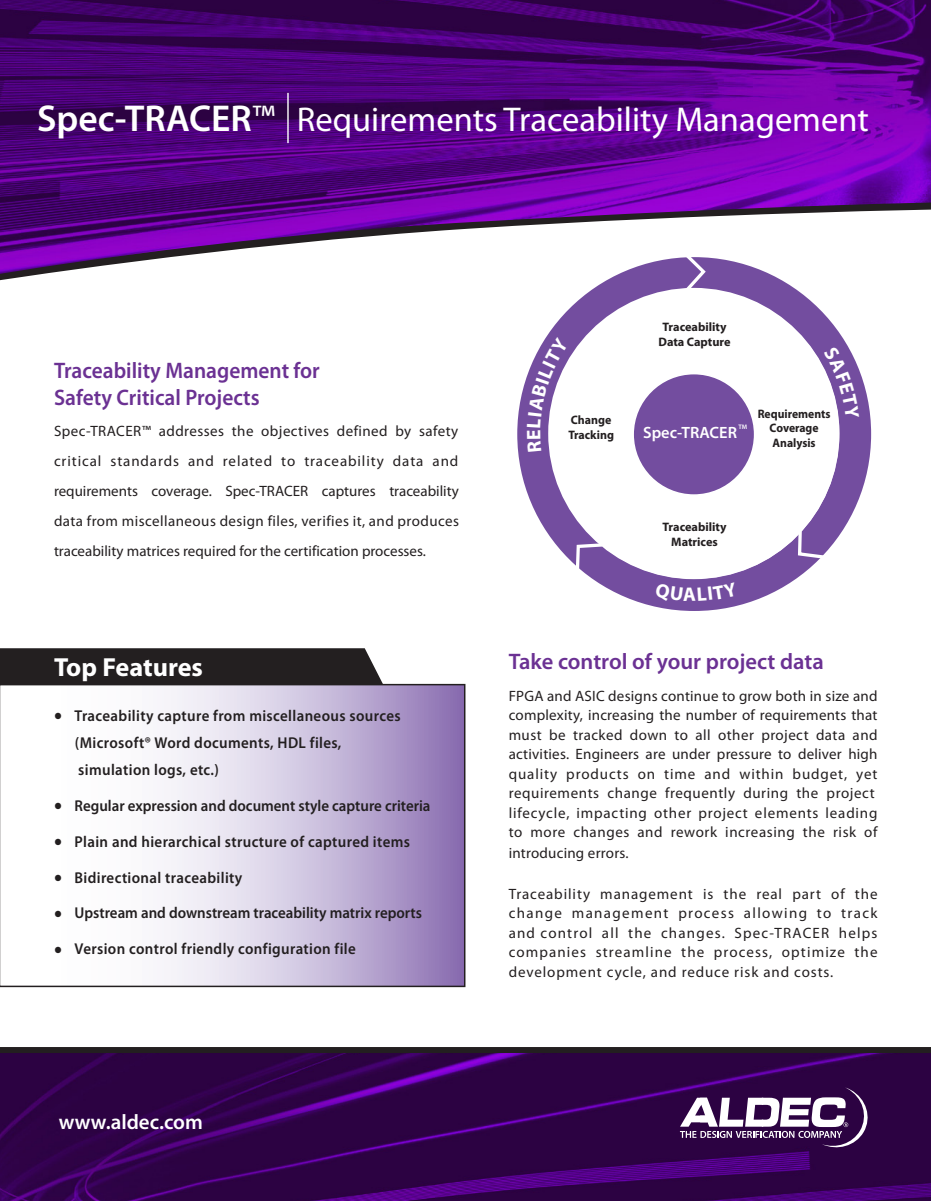
<style>
.page{position:relative;width:931px;height:1201px;background:#fff}
.page>*{position:absolute;margin:0;border:0;box-sizing:border-box;transform-origin:0 0}
.t1{font:34.5px "Myriad Pro";color:#fff}
.t2{font:700 26.25px "Myriad Pro";color:#fff}
.t3{font:600 22.5px "Myriad Pro";color:#6b3193;scale:.95 1}
.t4{font:600 22.5px "Myriad Pro";color:#6b3193}
.t5{font:600 21px "Myriad Pro";color:#fff}
.t6{font:600 16.35px "Myriad Pro";color:#fff}
.t7{font:600 15.75px "Myriad Pro";letter-spacing:.025em;color:#231f20;scale:.95 1}
.t8{font:600 15.75px "Myriad Pro";color:#231f20;scale:.95 1}
.t9{font:15px/19.5px "Myriad Pro";letter-spacing:.04em;color:#231f20;text-align:justify}
.t10{font:15px/19.5px "Myriad Pro";letter-spacing:.015em;color:#231f20}
.t11{font:15px/19.5px "Myriad Pro";letter-spacing:.08em;color:#231f20}
.t12{font:15px "Myriad Pro";letter-spacing:.06em;color:#231f20}
.t13{font:15px "Myriad Pro";color:#231f20}
.t14{font:15px "Myriad Pro";letter-spacing:.075em;color:#231f20}
.t15{font:700 12.3px/14.7px "Myriad Pro";color:#231f20;text-align:center}
.t16{font:700 12.3px/14.7px "Myriad Pro";color:#231f20;text-align:center;scale:.95 1}
.t17{font:600 6.6px "Myriad Pro";color:#fff}
.s1{font-weight:600;font-size:37.5px}
.s2{font-size:37.5px}
.s3{font-size:27px}
</style>
<div class="page">
<img style="left:0;top:1053px;width:930px;height:148px">
<svg style="left:680px;top:1087px;width:192px;height:64px"></svg>
<div style="left:0;top:648px;width:383px;height:36px;background:#231f20"></div>
<svg style="left:0;top:684px;width:465px;height:303px"></svg>
<div style="left:0;top:1047px;width:931px;height:6px;background:#231f20"></div>
<svg style="left:517px;top:370px;width:354px;height:241px"></svg>
<svg style="left:0;top:0;width:931px;height:278px;background:#6a2291"></svg>
<hr style="left:287px;top:93px;width:2px;height:50px;background:#fff">
<svg style="left:527px;top:251px;width:332px;height:350px"></svg>
<p class="t1" style="left:37px;top:98px;width:833px"><span class="s1">Spec-TRACER</span><span class="s2">™</span> Requirements Traceability Management</p>
<p class="t3" style="left:54px;top:356px;width:281px">Traceability Management for</p>
<p class="t3" style="left:54px;top:383px;width:218px">Safety Critical Projects</p>
<p class="t9" style="left:54px;top:421px;width:406px">Spec-TRACER™ addresses the objectives defined by safety</p>
<p class="t12" style="left:54px;top:452px;width:406px">critical standards and related to traceability data and</p>
<p class="t10" style="left:54px;top:476px;width:407px;line-height:30px">requirements coverage. Spec-TRACER captures traceability data from miscellaneous design files, verifies it, and produces</p>
<p class="t13" style="left:54px;top:542px;width:373px">traceability matrices required for the certification processes.</p>
<p class="t15" style="left:568px;top:412px;width:47px;text-align:left">Change<br>Tracking</p>
<p class="t15" style="left:658px;top:319px;width:74px">Traceability<br>Data Capture</p>
<p class="t6" style="left:643px;top:422px;width:95px">Spec-TRACER</p>
<p class="t17" style="left:739px;top:423px;width:10px">TM</p>
<p class="t16" style="left:758px;top:406px;width:78px">Requirements<br>Coverage<br>Analysis</p>
<p class="t15" style="left:663px;top:519px;width:65px">Traceability<br>Matrices</p>
<p class="t2" style="left:54px;top:650px;width:151px">Top Features</p>
<p class="t4" style="left:509px;top:647px;width:317px">Take control of your project data</p>
<p class="t9" style="left:509px;top:686px;width:370px">FPGA and ASIC designs continue to grow both in size and complexity, increasing the number of requirements that must be tracked down to all other project data and</p>
<p class="t10" style="left:509px;top:744px;width:370px">activities. Engineers are under pressure to deliver high quality products on time and within budget, yet</p>
<p class="t9" style="left:509px;top:783px;width:368px">requirements change frequently during the project</p>
<p class="t9" style="left:509px;top:803px;width:370px">lifecycle, impacting other project elements leading</p>
<p class="t9" style="left:509px;top:822px;width:370px">to more changes and rework increasing the risk of</p>
<p class="t10" style="left:509px;top:843px;width:121px">introducing errors.</p>
<p class="t11" style="left:509px;top:884px;width:370px">Traceability management is the real part of the change management process allowing to track</p>
<p class="t11" style="left:509px;top:923px;width:370px">and control all the changes. Spec-TRACER helps</p>
<p class="t14" style="left:509px;top:943px;width:370px">companies streamline the process, optimize the</p>
<p class="t12" style="left:509px;top:962px;width:326px">development cycle, and reduce risk and costs.</p>
<p class="t7" style="left:54px;top:706px;width:366px"><span class="s3">•</span> Traceability capture from miscellaneous sources</p>
<p class="t7" style="left:75px;top:733px;width:282px">(Microsoft® Word documents, HDL files,</p>
<p class="t7" style="left:78px;top:760px;width:150px">simulation logs, etc.)</p>
<p class="t8" style="left:54px;top:796px;width:398px"><span class="s3">•</span> Regular expression and document style capture criteria</p>
<p class="t7" style="left:54px;top:832px;width:376px"><span class="s3">•</span> Plain and hierarchical structure of captured items</p>
<p class="t7" style="left:54px;top:868px;width:200px"><span class="s3">•</span> Bidirectional traceability</p>
<p class="t8" style="left:54px;top:902px;width:389px"><span class="s3">•</span> Upstream and downstream traceability matrix reports</p>
<p class="t7" style="left:54px;top:938px;width:319px"><span class="s3">•</span> Version control friendly configuration file</p>
<p class="t5" style="left:59px;top:1108px;width:146px">www.aldec.com</p>
</div>
